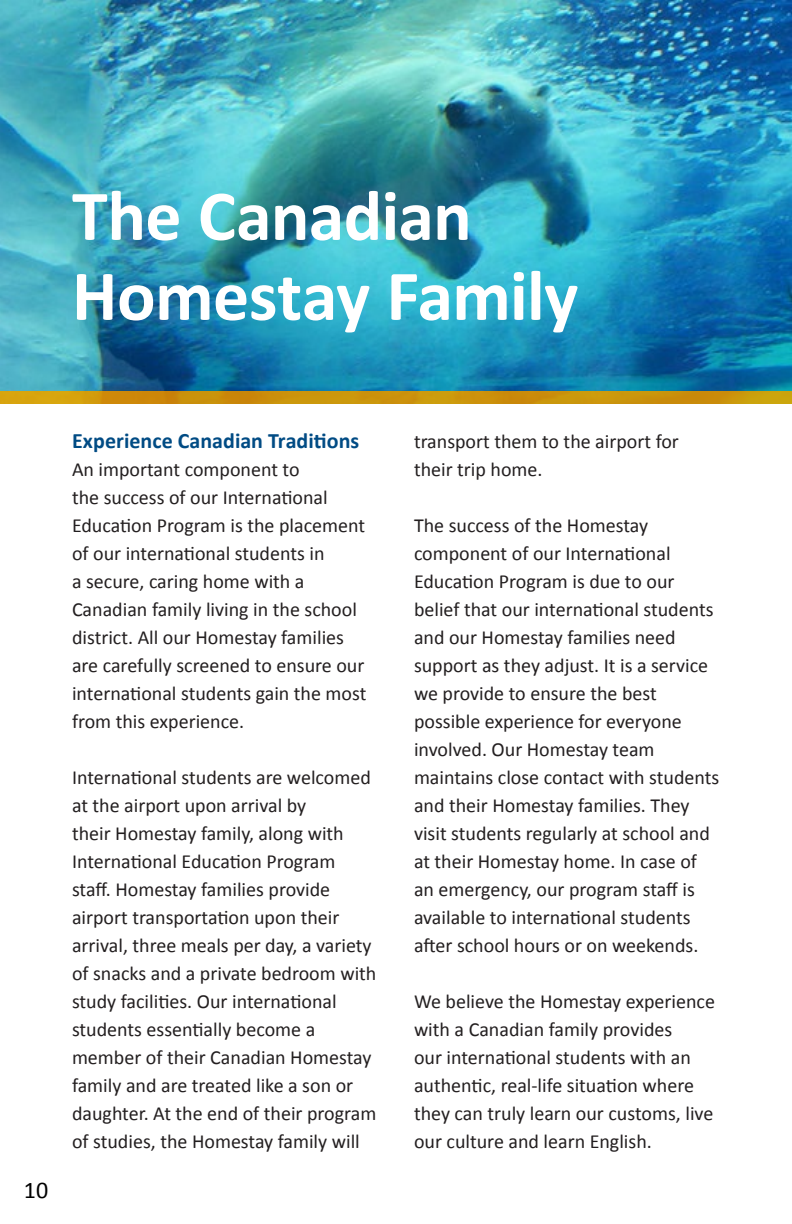
<style>
.page{position:relative;width:792px;height:1224px;background:#fff}
.page>*{position:absolute;margin:0;border:0;box-sizing:border-box;transform-origin:0 0}
.t1{font:700 72px/80px "Calibri";letter-spacing:-.01em;color:#fff}
.t2{font:24px "Calibri";color:#000}
.t3{font:700 22px "Calibri";color:#004b84}
.t4{font:20px/28px "Calibri";color:#231f20}
</style>
<div class="page">
<img style="left:0;top:0;width:792px;height:392px">
<svg style="left:0;top:392px;width:792px;height:12px;background:#cc930b"></svg>
<h1 class="t1" style="left:72px;top:176px;width:508px">The Canadian<br>Homestay Family</h1>
<p class="t2" style="left:24px;top:1175px;width:26px">10</p>
<p class="t3" style="left:72px;top:427px;width:289px">Experience Canadian Traditions</p>
<p class="t4" style="left:72px;top:455px;width:296px">An important component to<br>the success of our International<br>Education Program is the placement of our international students in<br>a secure, caring home with a<br>Canadian family living in the school district. All our Homestay families are carefully screened to ensure our international students gain the most from this experience.</p>
<p class="t4" style="left:72px;top:763px;width:306px">International students are welcomed at the airport upon arrival by<br>their Homestay family, along with International Education Program staff. Homestay families provide airport transportation upon their arrival, three meals per day, a variety of snacks and a private bedroom with study facilities. Our international students essentially become a member of their Canadian Homestay family and are treated like a son or daughter. At the end of their program of studies, the Homestay family will</p>
<p class="t4" style="left:414px;top:427px;width:266px">transport them to the airport for their trip home.</p>
<p class="t4" style="left:414px;top:511px;width:307px">The success of the Homestay component of our International Education Program is due to our belief that our international students and our Homestay families need support as they adjust. It is a service we provide to ensure the best possible experience for everyone involved. Our Homestay team maintains close contact with students and their Homestay families. They visit students regularly at school and at their Homestay home. In case of an emergency, our program staff is available to international students after school hours or on weekends.</p>
<p class="t4" style="left:414px;top:987px;width:302px">We believe the Homestay experience with a Canadian family provides<br>our international students with an authentic, real-life situation where they can truly learn our customs, live our culture and learn English.</p>
</div>
